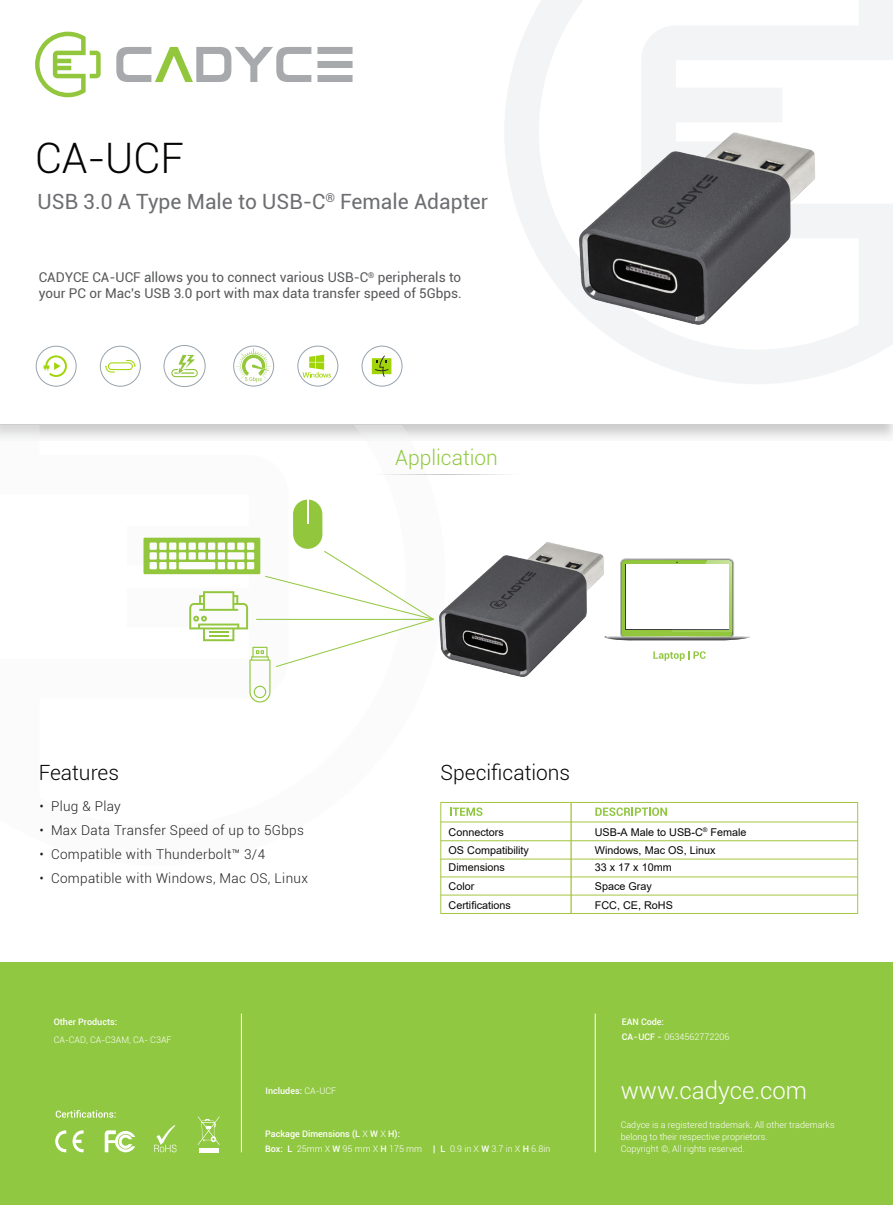
<style>
.page{position:relative;width:893px;height:1205px;background:#fff}
.page>*{position:absolute;margin:0;border:0;box-sizing:border-box;transform-origin:0 0}
.t1{font:300 42px "Roboto";color:#040503}
.t2{font:300 24px "Roboto";color:#fff}
.t3{font:21px "Roboto";color:#6d6e71}
.t4{font:300 21px "Roboto";color:#040503}
.t5{font:300 21px "Roboto";color:#91c841}
.t6{font:13.5px/16.2px "Roboto";color:#57585a}
.t7{font:300 13.5px "Roboto";letter-spacing:.025em;color:#211e1e}
.t8{font:10.65px/17.5px "Arial";color:#050504}
.t9{font:300 9px/12px "Roboto";color:#fff}
.t10{font:500 9px/15px "Roboto";color:#fff}
.s1{font-weight:300}
</style>
<div class="page">
<svg style="left:0;top:424px;width:893px;height:14px;background:#dbdbdb"></svg>
<svg style="left:505px;top:0;width:388px;height:384px"></svg>
<svg style="left:116px;top:47px;width:195px;height:35px"></svg>
<svg style="left:317px;top:47px;width:36px;height:35px"></svg>
<svg style="left:35px;top:32px;width:66px;height:65px"></svg>
<svg style="left:0;top:426px;width:445px;height:433px"></svg>
<div style="left:0;top:962px;width:893px;height:243px;background:#91c841"></div>
<svg style="left:373px;top:475px;width:72px;height:1px"></svg>
<svg style="left:55px;top:1130px;width:11px;height:22px"></svg>
<svg style="left:73px;top:1130px;width:11px;height:22px"></svg>
<svg style="left:105px;top:1130px;width:30px;height:22px"></svg>
<svg style="left:154px;top:1125px;width:23px;height:27px"></svg>
<svg style="left:198px;top:1116px;width:22px;height:29px"></svg>
<hr style="left:199px;top:1148px;width:19px;height:4px;background:#fff">
<svg style="left:56px;top:1110px;width:60px;height:8px"></svg>
<hr style="left:595px;top:1014px;width:1px;height:138px;background:#fff">
<hr style="left:241px;top:1014px;width:1px;height:138px;background:#fff">
<div style="left:36px;top:346px;width:40px;height:40px;border:1px solid #97a3ae;border-radius:50%"></div>
<svg style="left:44px;top:355px;width:23px;height:22px"></svg>
<div style="left:298px;top:346px;width:40px;height:40px;border:1px solid #97a3ae;border-radius:50%"></div>
<svg style="left:302px;top:355px;width:29px;height:23px"></svg>
<div style="left:362px;top:346px;width:40px;height:40px;border:1px solid #97a3ae;border-radius:50%"></div>
<svg style="left:372px;top:355px;width:19px;height:22px"></svg>
<div style="left:100px;top:346px;width:41px;height:41px;border:1px solid #97a3ae;border-radius:50%"></div>
<svg style="left:105px;top:360px;width:31px;height:13px"></svg>
<svg style="left:450px;top:807px;width:32px;height:9px"></svg>
<svg style="left:595px;top:807px;width:72px;height:9px"></svg>
<div style="left:440px;top:802px;width:418px;height:112px;border:1px solid #a4c640"></div>
<hr style="left:570px;top:802px;width:2px;height:111px;background:#a4c640">
<hr style="left:441px;top:840px;width:417px;height:1px;background:#a4c640">
<hr style="left:441px;top:822px;width:417px;height:1px;background:#a4c640">
<hr style="left:441px;top:877px;width:417px;height:1px;background:#a4c640">
<hr style="left:441px;top:859px;width:417px;height:1px;background:#a4c640">
<hr style="left:441px;top:895px;width:417px;height:1px;background:#a4c640">
<svg style="left:653px;top:651px;width:53px;height:10px"></svg>
<svg style="left:623px;top:559px;width:126px;height:82px"></svg>
<div style="left:626px;top:565px;width:102px;height:64px;background:#fff"></div>
<div style="left:293px;top:500px;width:29px;height:49px;background:#92c73d;border-radius:15px"></div>
<svg style="left:307px;top:500px;width:1px;height:24px"></svg>
<svg style="left:143px;top:538px;width:291px;height:164px"></svg>
<svg style="left:234px;top:346px;width:40px;height:40px"></svg>
<div style="left:233px;top:346px;width:41px;height:40px;border:1px solid #97a3ae;border-radius:50%"></div>
<svg style="left:236px;top:348px;width:35px;height:34px"></svg>
<div style="left:164px;top:345px;width:41px;height:42px;border:1px solid #97a3ae;border-radius:50%"></div>
<svg style="left:171px;top:355px;width:27px;height:22px"></svg>
<img style="left:547px;top:108px;width:296px;height:234px">
<img style="left:417px;top:525px;width:206px;height:163px">
<h1 class="t1" style="left:35px;top:129px;width:150px">CA-UCF</h1>
<h3 class="t3" style="left:38px;top:186px;width:452px">USB 3.0 A Type Male to USB-C<sup>®</sup> Female Adapter</h3>
<h3 class="t6" style="left:39px;top:269px;width:425px">CADYCE CA-UCF allows you to connect various USB-C<sup>®</sup> peripherals to your PC or Mac's USB 3.0 port with max data transfer speed of 5Gbps.</h3>
<h3 class="t5" style="left:395px;top:443px;width:104px">Application</h3>
<h3 class="t4" style="left:39px;top:758px;width:82px">Features</h3>
<h3 class="t7" style="left:40px;top:797px;width:83px">• Plug &amp; Play</h3>
<h3 class="t7" style="left:40px;top:821px;width:266px">• Max Data Transfer Speed of up to 5Gbps</h3>
<h3 class="t7" style="left:40px;top:845px;width:227px">• Compatible with Thunderbolt™ 3/4</h3>
<h3 class="t7" style="left:40px;top:869px;width:270px">• Compatible with Windows, Mac OS, Linux</h3>
<p class="t10" style="left:54px;top:1014px;width:65px">Other Products:</p>
<p class="t9" style="left:54px;top:1033px;width:119px">CA-CAD, CA-C3AM, CA- C3AF</p>
<p class="t10" style="left:265px;top:1083px;width:72px">Includes: <span class="s1">CA-UCF</span></p>
<h3 class="t4" style="left:440px;top:758px;width:131px">Specifications</h3>
<p class="t8" style="left:449px;top:823px;width:82px">Connectors<br>OS Compatibility<br>Dimensions</p>
<p class="t8" style="left:449px;top:876px;width:64px;line-height:19.2px">Color<br>Certifications</p>
<p class="t8" style="left:595px;top:823px;width:153px">USB-A Male to USB-C<sup>®</sup> Female<br>Windows, Mac OS, Linux<br>33 x 17 x 10mm</p>
<p class="t8" style="left:595px;top:876px;width:80px;line-height:19.2px">Space Gray<br>FCC, CE, RoHS</p>
<p class="t10" style="left:622px;top:1014px;width:109px">EAN Code:<br>CA-UCF - <span class="s1">0634562772206</span></p>
<h2 class="t2" style="left:621px;top:1074px;width:188px">www.cadyce.com</h2>
<p class="t10" style="left:265px;top:1126px;width:287px">Package Dimensions (L <span class="s1">X</span> W <span class="s1">X</span> H):<br>Box: L <span class="s1">25mm X</span> W <span class="s1">95 mm X</span> H <span class="s1">175 mm</span> | L <span class="s1">0.9 in X</span> W <span class="s1">3.7 in X</span> H <span class="s1">6.8in</span></p>
<p class="t9" style="left:621px;top:1119px;width:215px">Cadyce is a registered trademark. All other trademarks belong to their respective proprietors.<br>Copyright ©, All rights reserved.</p>
</div>
